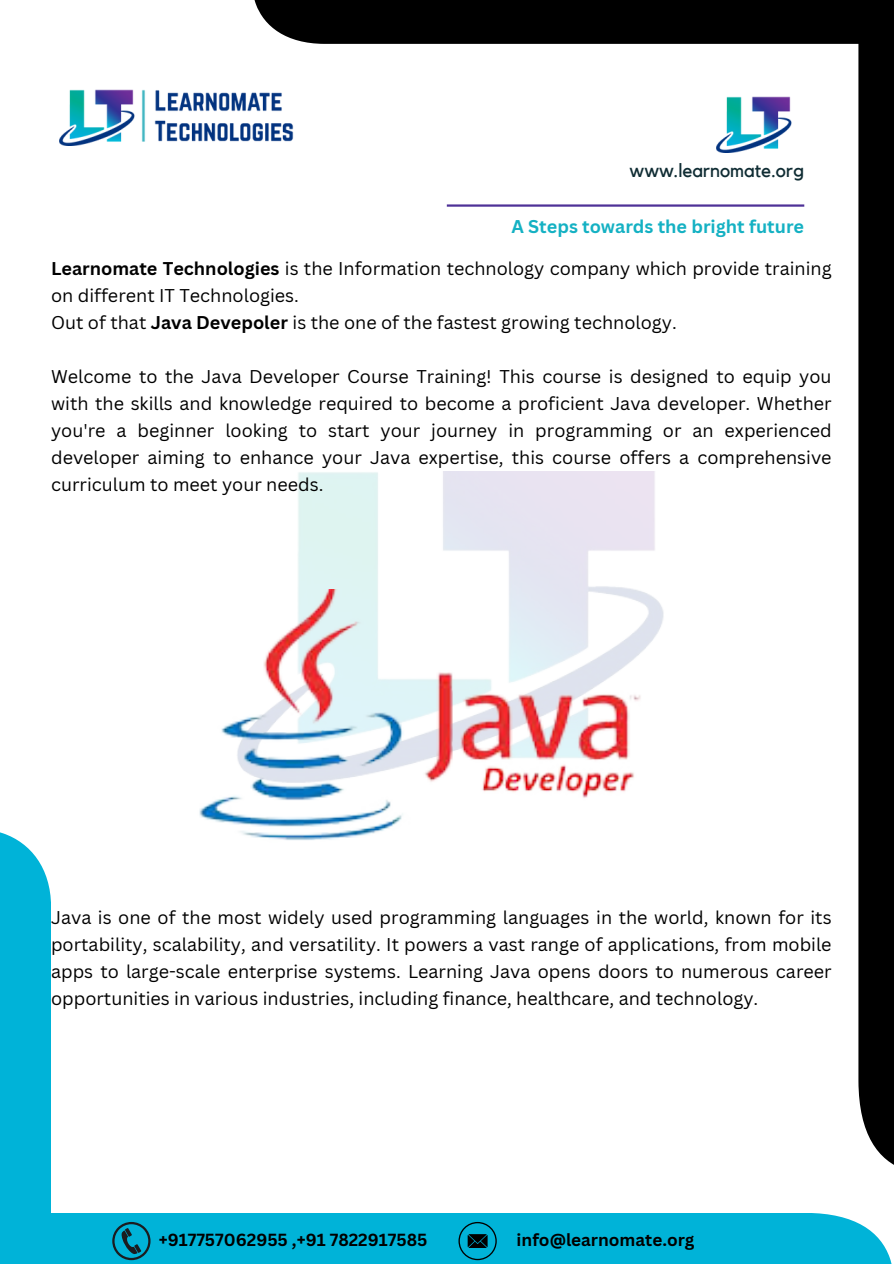
<style>
.page{position:relative;width:894px;height:1264px;background:#fff}
.page>*{position:absolute;margin:0;border:0;box-sizing:border-box;transform-origin:0 0}
.t1{font:19.05px "Kollektif";color:#0f2c33}
.t2{font:18px/27px "Canva Sans";color:#000;text-align:justify}
.t3{font:700 18px "Canva Sans";color:#14b1c3}
.t4{font:700 17.1px "Canva Sans";color:#000}
.s1{font-weight:700}
</style>
<div class="page">
<div style="left:252px;top:0;width:641px;height:44px;background:#000"></div>
<div style="left:858px;top:0;width:35px;height:1173px;background:#000"></div>
<div style="left:0;top:829px;width:51px;height:434px;background:#00b3d8"></div>
<div style="left:0;top:1212px;width:893px;height:51px;background:#00b3d8"></div>
<hr style="left:446px;top:204px;width:358px;height:3px;background:#4e3197">
<img style="left:298px;top:471px;width:357px;height:118px">
<svg style="left:112px;top:1222px;width:38px;height:38px"></svg>
<svg style="left:458px;top:1221px;width:38px;height:39px"></svg>
<img style="left:59px;top:89px;width:234px;height:57px">
<img style="left:716px;top:96px;width:76px;height:56px">
<img style="left:199px;top:589px;width:465px;height:251px">
<p class="t1" style="left:629px;top:162px;width:176px">www.learnomate.org</p>
<h2 class="t3" style="left:511px;top:214px;width:294px">A Steps towards the bright future</h2>
<h2 class="t2" style="left:51px;top:255px;width:781px;text-align:left"><span class="s1">Learnomate Technologies</span> is the Information technology company which provide training on different IT Technologies.<br>Out of that <span class="s1">Java Devepoler</span> is the one of the fastest growing technology.</h2>
<p class="t2" style="left:51px;top:363px;width:781px">Welcome to the Java Developer Course Training! This course is designed to equip you with the skills and knowledge required to become a proficient Java developer. Whether you're a beginner looking to start your journey in programming or an experienced developer aiming to enhance your Java expertise, this course offers a comprehensive curriculum to meet your needs.</p>
<h1 class="t2" style="left:51px;top:903px;width:781px">Java is one of the most widely used programming languages in the world, known for its portability, scalability, and versatility. It powers a vast range of applications, from mobile apps to large-scale enterprise systems. Learning Java opens doors to numerous career opportunities in various industries, including finance, healthcare, and technology.</h1>
<p class="t4" style="left:159px;top:1227px;width:270px">+917757062955 ,+91 7822917585</p>
<h2 class="t4" style="left:516px;top:1227px;width:179px">info@learnomate.org</h2>
</div>
